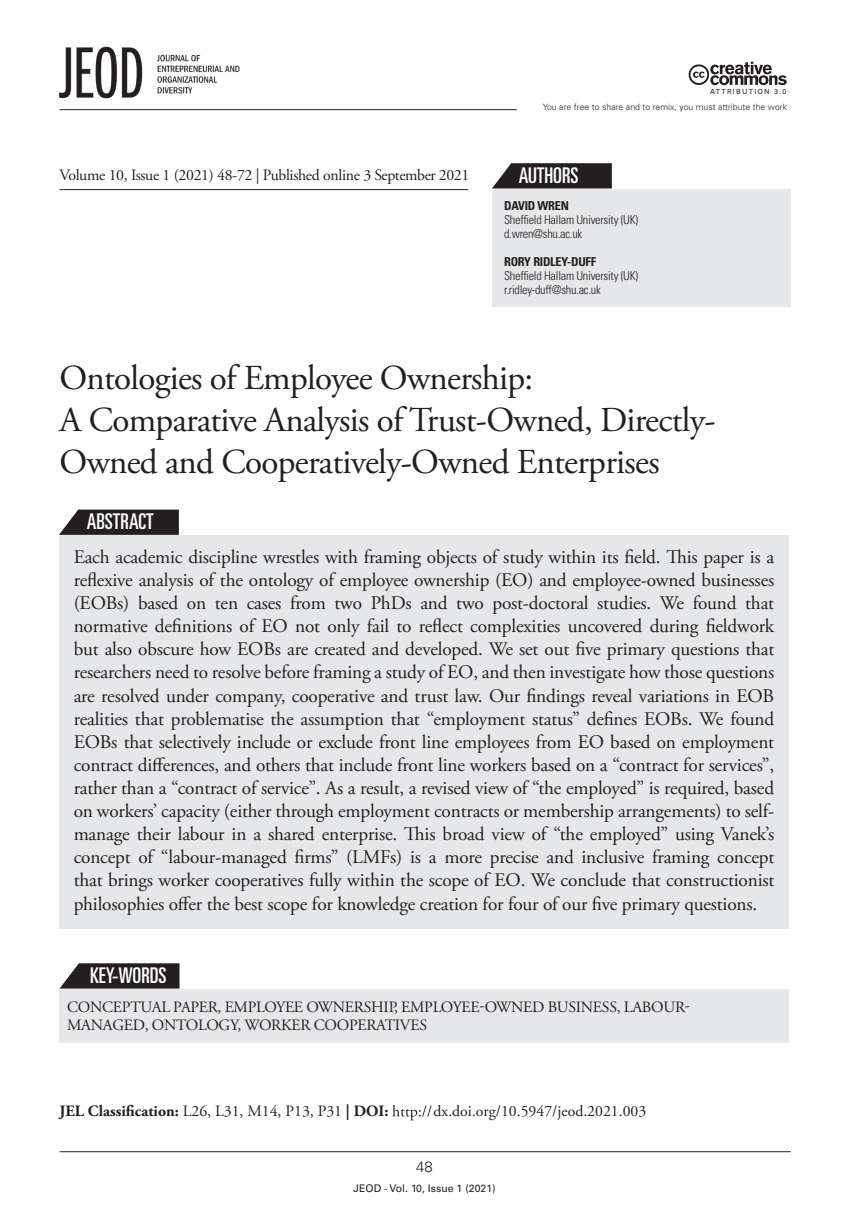
<style>
.page{position:relative;width:849px;height:1221px;background:#fff}
.page>*{position:absolute;margin:0;border:0;box-sizing:border-box;transform-origin:0 0}
.t1{font:35px/42px "Adobe Garamond Pro";letter-spacing:-.02em;color:#231f20}
.t2{font:ultra-condensed 21.7px "Univers LT Std";color:#fff}
.t3{font:19.25px/23.1px "Adobe Garamond Pro";letter-spacing:-.01em;color:#231f20;text-align:justify}
.t4{font:15.75px/18.9px "Adobe Garamond Pro";letter-spacing:-.015em;color:#231f20}
.t5{font:700 15.75px "Adobe Garamond Pro";color:#231f20}
.t6{font:300 14.88px "Univers LT Std";color:#231f20}
.t7{font:300 condensed 12.25px/14px "Univers LT Std";letter-spacing:-.02em;color:#231f20}
.t8{font:700 condensed 12.25px "Univers LT Std";letter-spacing:-.02em;color:#231f20}
.t9{font:10.5px "Univers LT Std";color:#231f20}
.t10{font:300 8.75px "Univers LT Std";color:#231f20}
.t11{font:7px "Univers LT Std";letter-spacing:.18em;color:#231f20}
.s1{font-weight:400}
</style>
<div class="page">
<hr style="left:60px;top:1151px;width:730px;height:1px;background:#231f20">
<img style="left:60px;top:46px;width:180px;height:53px">
<hr style="left:60px;top:109px;width:456px;height:1px;background:#231f20">
<svg style="left:688px;top:62px;width:98px;height:23px"></svg>
<div style="left:492px;top:189px;width:298px;height:118px;background:#e6e7e9"></div>
<svg style="left:492px;top:163px;width:119px;height:25px;background:#363333"></svg>
<hr style="left:60px;top:189px;width:408px;height:1px;background:#231f20">
<div style="left:59px;top:535px;width:729px;height:393px;background:#e6e7e9"></div>
<svg style="left:59px;top:509px;width:120px;height:26px;background:#3a3637"></svg>
<div style="left:60px;top:988px;width:729px;height:54px;background:#e6e7e9"></div>
<svg style="left:60px;top:963px;width:119px;height:25px;background:#363334"></svg>
<svg style="left:392px;top:1105px;width:39px;height:15px"></svg>
<p class="t11" style="left:710px;top:87px;width:78px">ATTRIBUTION 3.0</p>
<p class="t10" style="left:542px;top:102px;width:246px">You are free to share and to remix, you must attribute the work</p>
<p class="t4" style="left:60px;top:166px;width:411px">Volume 10, Issue 1 (2021) 48-72 | Published online 3 September 2021</p>
<p class="t2" style="left:518px;top:163px;width:61px">AUTHORS</p>
<p class="t8" style="left:504px;top:198px;width:66px">DAVID WREN</p>
<p class="t7" style="left:504px;top:213px;width:136px">Sheffield Hallam University (UK) d.wren@shu.ac.uk</p>
<p class="t8" style="left:504px;top:254px;width:94px">RORY RIDLEY-DUFF</p>
<p class="t7" style="left:504px;top:269px;width:136px">Sheffield Hallam University (UK) r.ridley-duff@shu.ac.uk</p>
<h1 class="t1" style="left:60px;top:358px;width:657px">Ontologies of Employee Ownership:<br>A Comparative Analysis of Trust-Owned, Directly-<br>Owned and Cooperatively-Owned Enterprises</h1>
<p class="t2" style="left:87px;top:509px;width:68px">ABSTRACT</p>
<p class="t3" style="left:74px;top:546px;width:702px">Each academic discipline wrestles with framing objects of study within its field. This paper is a reflexive analysis of the ontology of employee ownership (EO) and employee-owned businesses (EOBs) based on ten cases from two PhDs and two post-doctoral studies. We found that normative definitions of EO not only fail to reflect complexities uncovered during fieldwork but also obscure how EOBs are created and developed. We set out five primary questions that researchers need to resolve before framing a study of EO, and then investigate how those questions are resolved under company, cooperative and trust law. Our findings reveal variations in EOB realities that problematise the assumption that “employment status” defines EOBs. We found EOBs that selectively include or exclude front line employees from EO based on employment contract differences, and others that include front line workers based on a “contract for services”, rather than a “contract of service”. As a result, a revised view of “the employed” is required, based on workers’ capacity (either through employment contracts or membership arrangements) to self&shy;manage their labour in a shared enterprise. This broad view of “the employed” using Vanek’s concept of “labour-managed firms” (LMFs) is a more precise and inclusive framing concept that brings worker cooperatives fully within the scope of EO. We conclude that constructionist philosophies offer the best scope for knowledge creation for four of our five primary questions.</p>
<p class="t2" style="left:90px;top:962px;width:78px">KEY-WORDS</p>
<p class="t4" style="left:67px;top:997px;width:624px">CONCEPTUAL PAPER, EMPLOYEE OWNERSHIP, EMPLOYEE-OWNED BUSINESS, LABOUR-<br>MANAGED, ONTOLOGY, WORKER COOPERATIVES</p>
<p class="t5" style="left:60px;top:1101px;width:330px">JEL Classification: <span class="s1">L26, L31, M14, P13, P31</span> | DOI:</p>
<p class="t4" style="left:433px;top:1102px;width:214px">dx.doi.org/10.5947/jeod.2021.003</p>
<p class="t6" style="left:416px;top:1157px;width:18px">48</p>
<p class="t9" style="left:353px;top:1181px;width:144px">JEOD - Vol. 10, Issue 1 (2021)</p>
</div>
